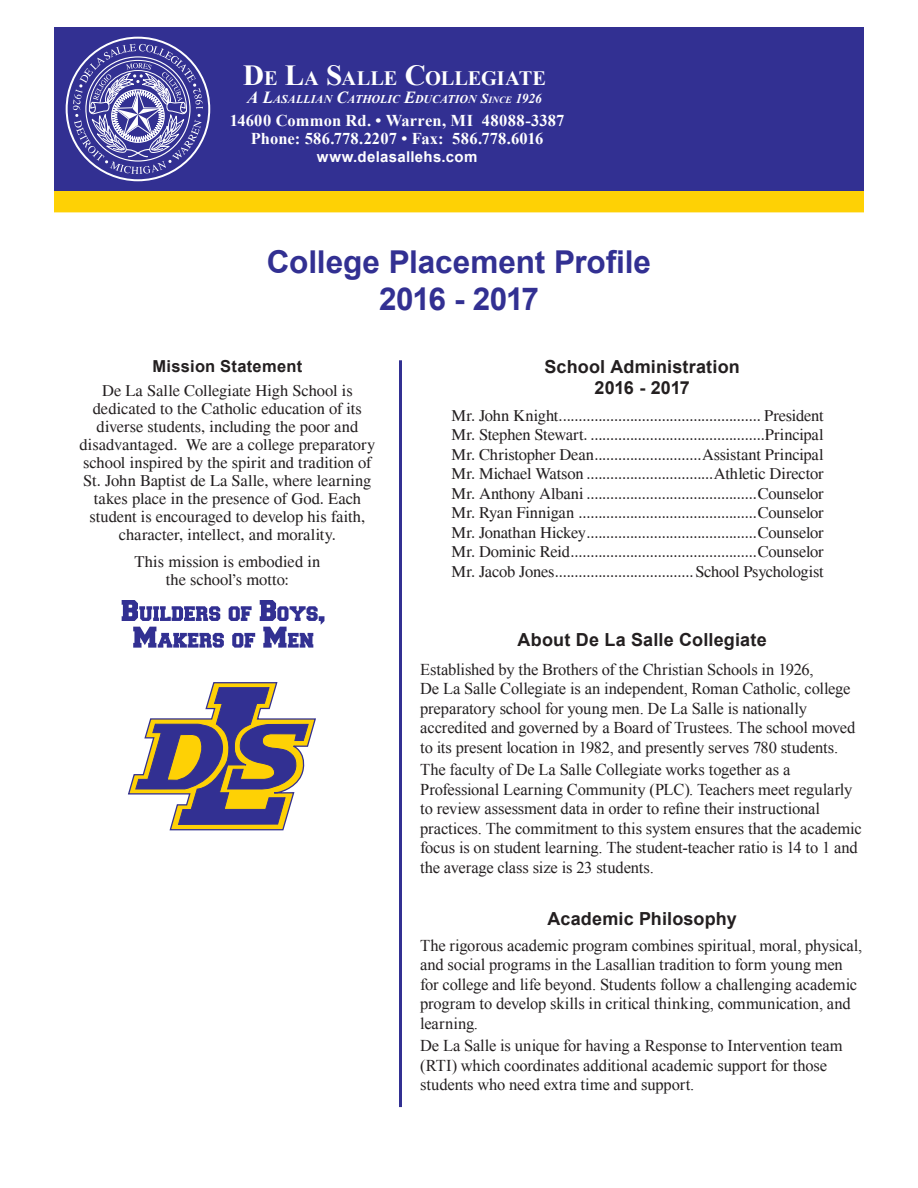
<style>
.page{position:relative;width:918px;height:1188px;background:#fff}
.page>*{position:absolute;margin:0;border:0;box-sizing:border-box;transform-origin:0 0}
.t1{font:700 31.5px/37.5px "Arial";letter-spacing:-.005em;color:#323092;text-align:center}
.t2{font:700 20.4px "Times New Roman";letter-spacing:-.015em;color:#fff}
.t3{font:700 18px/21px "Arial";letter-spacing:.01em;color:#231f20;text-align:center}
.t4{font:16.5px/18px "Times";letter-spacing:-.005em;color:#231f20;text-align:center}
.t5{font:16.5px/19.5px "Times New Roman";letter-spacing:-.01em;color:#231f20}
.t6{font:700 16.5px/18px "Times New Roman";letter-spacing:.01em;color:#fff;text-align:center}
.t7{font:700 16.5px "Arial";letter-spacing:.015em;color:#231f20}
.t8{font:700 15px "Arial";letter-spacing:.02em;color:#fff}
.t9{font:italic 700 11.85px "Times New Roman";color:#fff}
.s1{font-size:29.1px}
.s2{font-size:16.95px}
.s3{font-size:13.5px}
.s4{font-size:9.45px}
</style>
<div class="page">
<svg style="left:128px;top:682px;width:188px;height:149px"></svg>
<svg style="left:122px;top:600px;width:202px;height:48px"></svg>
<div style="left:54px;top:190px;width:810px;height:22px;background:#fed105;border:2px solid #fed105"></div>
<div style="left:54px;top:27px;width:810px;height:163px;background:#323092"></div>
<svg style="left:73px;top:44px;width:130px;height:130px"></svg>
<hr style="left:399px;top:360px;width:3px;height:747px;background:#323092">
<p class="t2" style="left:243px;top:64px;width:305px"><span class="s1">D</span>E <span class="s1">L</span>A <span class="s1">S</span>ALLE <span class="s1">C</span>OLLEGIATE</p>
<p class="t9" style="left:247px;top:91px;width:50px"><span class="s2">A L</span>ASALL</p>
<p class="t9" style="left:311px;top:91px;width:233px">IAN <span class="s2">C</span>ATHOLIC <span class="s2">E</span>DUCA TION <span class="s3">S</span><span class="s4">INCE</span> <span class="s3">1926</span></p>
<p class="t6" style="left:230px;top:111px;width:336px">14600 Common Rd. • Warren, MI 48088-3387<br>Phone: 586.778.2207 • Fax: 586.778.6016</p>
<p class="t8" style="left:317px;top:146px;width:162px">www.delasallehs.com</p>
<h1 class="t1" style="left:267px;top:244px;width:386px">College Placement Profile<br>2016 - 2017</h1>
<p class="t7" style="left:153px;top:356px;width:151px">Mission Statement</p>
<p class="t4" style="left:80px;top:382px;width:297px">De La Salle Collegiate High School is dedicated to the Catholic education of its diverse students, including the poor and disadvantaged. We are a college preparatory school inspired by the spirit and tradition of St. John Baptist de La Salle, where learning takes place in the presence of God. Each student is encouraged to develop his faith, character, intellect, and morality.</p>
<p class="t4" style="left:134px;top:553px;width:188px">This mission is embodied in the school’s motto:</p>
<p class="t3" style="left:544px;top:357px;width:197px">School Administration<br>2016 - 2017</p>
<p class="t4" style="left:452px;top:406px;width:374px;line-height:19.5px;text-align:justify">Mr. John Knight................................................... President Mr. Stephen Stewart. ............................................Principal Mr. Christopher Dean...........................Assistant Principal Mr. Michael Watson ................................Athletic Director Mr. Anthony Albani ...........................................Counselor Mr. Ryan Finnigan .............................................Counselor Mr. Jonathan Hickey...........................................Counselor Mr. Dominic Reid...............................................Counselor Mr. Jacob Jones...................................School Psychologist</p>
<p class="t3" style="left:518px;top:629px;width:251px">About De La Salle Collegiate</p>
<p class="t5" style="left:420px;top:659px;width:437px">Established by the Brothers of the Christian Schools in 1926,<br>De La Salle Collegiate is an independent, Roman Catholic, college preparatory school for young men. De La Salle is nationally accredited and governed by a Board of Trustees. The school moved to its present location in 1982, and presently serves 780 students.</p>
<p class="t5" style="left:420px;top:760px;width:443px">The faculty of De La Salle Collegiate works together as a Professional Learning Community (PLC). Teachers meet regularly to review assessment data in order to refine their instructional practices. The commitment to this system ensures that the academic focus is on student learning. The student-teacher ratio is 14 to 1 and the average class size is 23 students.</p>
<p class="t3" style="left:547px;top:909px;width:191px">Academic Philosophy</p>
<p class="t5" style="left:420px;top:935px;width:444px">The rigorous academic program combines spiritual, moral, physical, and social programs in the Lasallian tradition to form young men for college and life beyond. Students follow a challenging academic program to develop skills in critical thinking, communication, and learning.</p>
<p class="t5" style="left:420px;top:1036px;width:424px">De La Salle is unique for having a Response to Intervention team (RTI) which coordinates additional academic support for those students who need extra time and support.</p>
</div>
